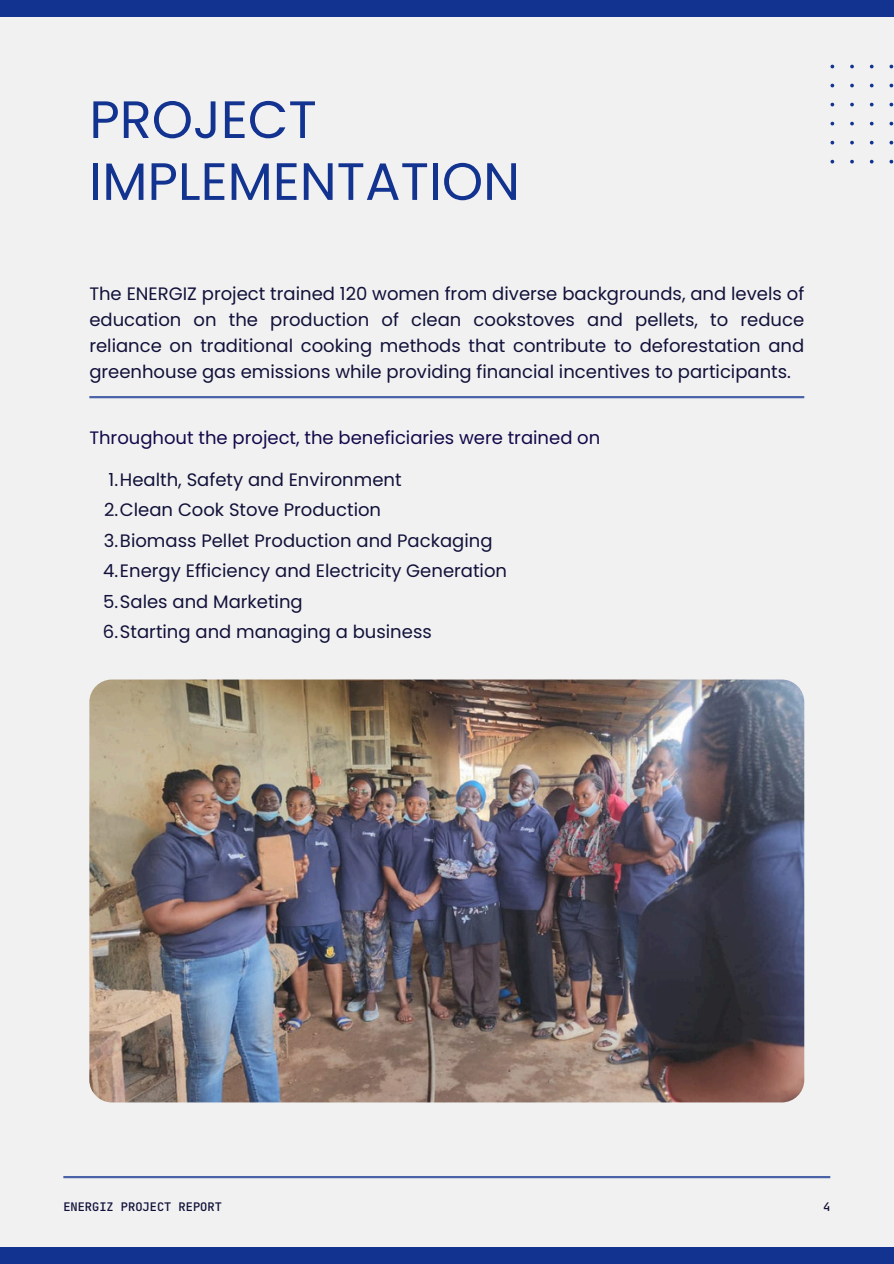
<style>
.page{position:relative;width:894px;height:1264px;background:#fff}
.page>*{position:absolute;margin:0;border:0;box-sizing:border-box;transform-origin:0 0}
.t1{font:52.5px/61.8px "Poppins";color:#133390}
.t2{font:18px/25.8px "Poppins";color:#11113a;text-align:justify}
.t3{font:18px "Poppins";color:#12094a}
.t4{font:500 12px "Jet Brains Mono";color:#11113a}
</style>
<div class="page">
<div style="left:0;top:0;width:893px;height:1263px;background:#f1f1f1"></div>
<img style="left:89px;top:679px;width:715px;height:423px;border-radius:22px">
<hr style="left:63px;top:1175px;width:767px;height:3px;background:#133390">
<svg style="left:830px;top:65px;width:63px;height:98px"></svg>
<hr style="left:89px;top:396px;width:715px;height:2px;background:#133390">
<div style="left:0;top:1246px;width:893px;height:17px;background:#133390"></div>
<div style="left:0;top:0;width:893px;height:17px;background:#133390"></div>
<h1 class="t1" style="left:89px;top:89px;width:432px">PROJECT<br>IMPLEMENTATION</h1>
<p class="t2" style="left:89px;top:281px;width:716px">The ENERGIZ project trained 120 women from diverse backgrounds, and levels of education on the production of clean cookstoves and pellets, to reduce reliance on traditional cooking methods that contribute to deforestation and greenhouse gas emissions while providing financial incentives to participants.</p>
<p class="t3" style="left:89px;top:425px;width:512px">Throughout the project, the beneficiaries were trained on</p>
<h2 class="t2" style="left:109px;top:467px;width:294px">1.Health, Safety and Environment</h2>
<p class="t2" style="left:104px;top:497px;width:278px">2.Clean Cook Stove Production</p>
<p class="t2" style="left:104px;top:527px;width:390px">3.Biomass Pellet Production and Packaging</p>
<p class="t2" style="left:103px;top:558px;width:405px">4.Energy Efficiency and Electricity Generation</p>
<p class="t2" style="left:103px;top:588px;width:201px">5.Sales and Marketing</p>
<p class="t2" style="left:103px;top:618px;width:330px">6.Starting and managing a business</p>
<p class="t4" style="left:63px;top:1198px;width:160px">ENERGIZ PROJECT REPORT</p>
<h2 class="t4" style="left:822px;top:1198px;width:9px">4</h2>
</div>
